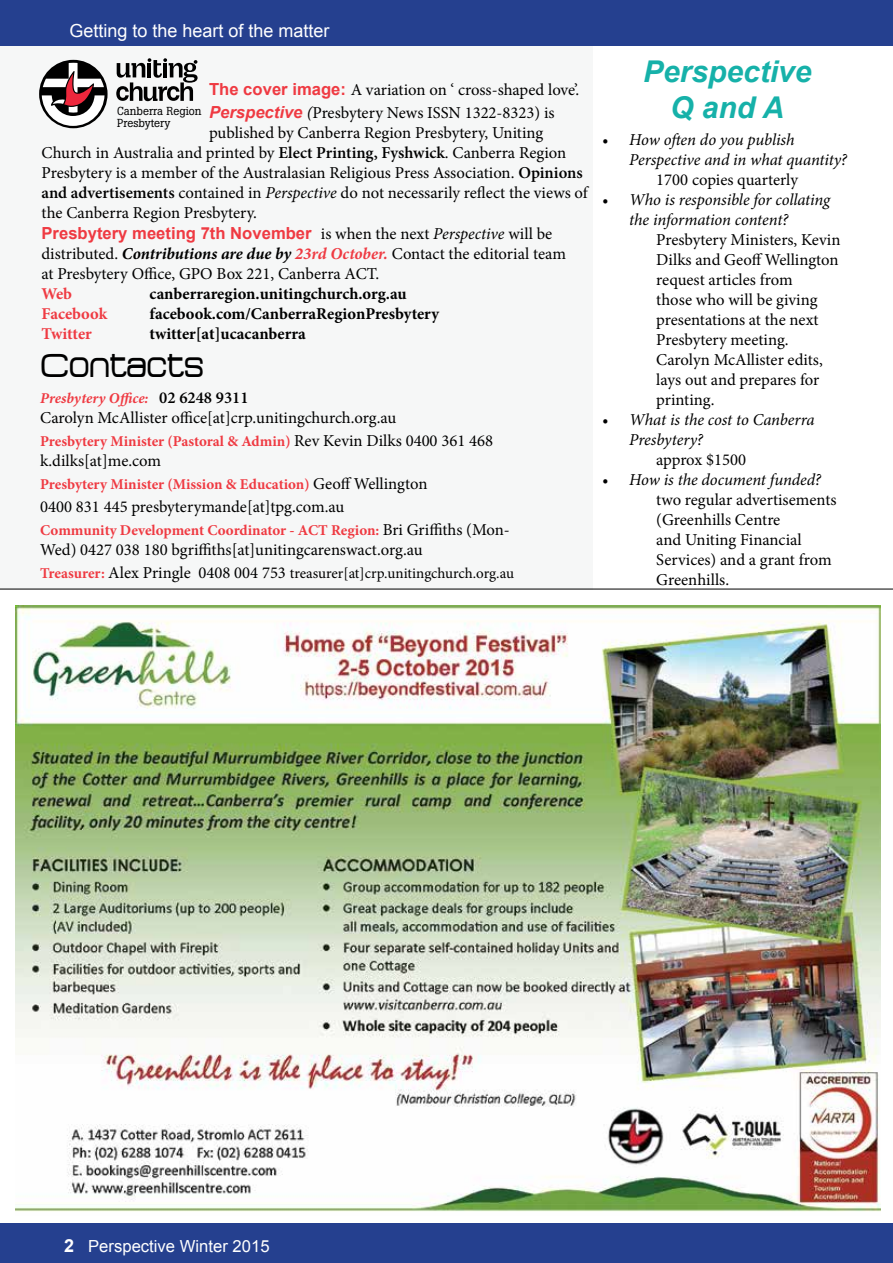
<style>
.page{position:relative;width:893px;height:1263px;background:#25408f}
.page>*{position:absolute;margin:0;border:0;box-sizing:border-box;transform-origin:0 0}
.t1{font:36px "Acens";color:#000}
.t2{font:italic 700 30px/36px "Arial";color:#16b1a9;text-align:center}
.t3{font:18px "Arial";color:#fff}
.t4{font:16.65px/20px "Minion Pro";color:#000}
.t5{font:italic 16.65px/20px "Minion Pro";letter-spacing:-.01em;color:#000}
.t6{font:700 16.65px "Arial";color:#ef3a42}
.t7{font:16.65px "Arial";color:#fff}
.t8{font:700 16.5px "Minion Pro";color:#000}
.t9{font:700 16.5px "Minion Pro";letter-spacing:-.005em;color:#ef3a42}
.t10{font:700 15px "Minion Pro";color:#ef3a42}
.t11{font:15px "Minion Pro";letter-spacing:-.005em;color:#000}
.t12{font:italic 700 15px "Minion Pro";color:#ef3a42}
.t13{font:11.55px/12.1px "Boton Std";color:#000}
.s1{font-family:"Arial";font-weight:700;color:#ef3a42}
.s2{font-family:"Arial";font-weight:700;font-style:italic;color:#ef3a42}
.s3{font-weight:500;font-style:italic}
.s4{font-weight:600}
.s5{font-style:italic}
.s6{font-family:"Minion Pro";font-weight:400;color:#000}
.s7{font-family:"Minion Pro";font-weight:400;font-style:italic;color:#000}
.s8{font-weight:700;font-style:italic}
.s9{font-weight:700;font-style:italic;color:#ef3a42}
.s10{font-weight:600;font-style:normal;font-size:16.65px;color:#000}
.s11{font-weight:400;font-size:16.65px;color:#000}
.s12{font-weight:700;color:#ef3a42}
.s13{font-size:16.65px}
.s14{font-weight:700;font-size:18px}
</style>
<div class="page">
<div style="left:0;top:46px;width:893px;height:1177px;background:#fff"></div>
<div style="left:0;top:46px;width:592px;height:543px;background:#f6f7f7"></div>
<svg style="left:39px;top:60px;width:69px;height:68px"></svg>
<svg style="left:42px;top:63px;width:63px;height:63px"></svg>
<svg style="left:116px;top:58px;width:82px;height:43px"></svg>
<hr style="left:0;top:589px;width:893px;height:1px;background:#000">
<img style="left:15px;top:605px;width:866px;height:607px">
<p class="t3" style="left:69px;top:19px;width:262px">Getting to the heart of the matter</p>
<p class="t4" style="left:209px;top:79px;width:372px;line-height:22.5px"><span class="s1">The cover image:</span> A variation on ‘ cross-shaped love’.<br><span class="s2">Perspective</span> <span class="s3">(</span>Presbytery News ISSN 1322-8323) is</p>
<p class="t4" style="left:42px;top:123px;width:548px;text-indent:168px">published by Canberra Region Presbytery, Uniting Church in Australia and printed by <span class="s4">Elect Printing, Fyshwick</span>. Canberra Region Presbytery is a member of the Australasian Religious Press Association. <span class="s4">Opinions and advertisements</span> contained in <span class="s5">Perspective</span> do not necessarily reflect the views of the Canberra Region Presbytery.</p>
<p class="t6" style="left:42px;top:222px;width:512px">Presbytery meeting 7th November <span class="s6">is when the next</span> <span class="s7">Perspective</span> <span class="s6">will be</span></p>
<p class="t4" style="left:42px;top:244px;width:526px">distributed. <span class="s8">Contributions are due by</span> <span class="s9">23rd October.</span> Contact the editorial team at Presbytery Office, GPO Box 221, Canberra ACT.</p>
<p class="t9" style="left:42px;top:282px;width:32px">Web</p>
<p class="t8" style="left:150px;top:282px;width:259px">canberraregion.unitingchurch.org.au</p>
<p class="t9" style="left:42px;top:302px;width:67px">Facebook</p>
<p class="t8" style="left:150px;top:302px;width:291px">facebook.com/CanberraRegionPresbytery</p>
<p class="t9" style="left:42px;top:322px;width:52px">Twitter</p>
<p class="t8" style="left:150px;top:322px;width:158px">twitter[at]ucacanberra</p>
<p class="t13" style="left:117px;top:105px;width:86px">Canberra Region<br>Presbytery</p>
<h1 class="t1" style="left:40px;top:347px;width:165px">Contacts</h1>
<p class="t12" style="left:40px;top:388px;width:210px">Presbytery Office: <span class="s10">02 6248 9311</span></p>
<p class="t4" style="left:40px;top:408px;width:358px">Carolyn McAllister office[at]crp.unitingchurch.org.au</p>
<p class="t10" style="left:40px;top:431px;width:454px">Presbytery Minister (Pastoral &amp; Admin) <span class="s11">Rev Kevin Dilks 0400 361 468</span></p>
<p class="t4" style="left:40px;top:451px;width:122px">k.dilks[at]me.com</p>
<p class="t10" style="left:40px;top:474px;width:389px">Presbytery Minister (Mission &amp; Education) <span class="s11">Geoff Wellington</span></p>
<p class="t4" style="left:40px;top:497px;width:306px">0400 831 445 presbyterymande[at]tpg.com.au</p>
<p class="t10" style="left:40px;top:520px;width:471px">Community Development Coordinator - ACT Region: <span class="s11">Bri Griffiths (Mon-</span></p>
<p class="t4" style="left:40px;top:540px;width:384px">Wed) 0427 038 180 bgriffiths[at]unitingcarenswact.org.au</p>
<p class="t11" style="left:40px;top:563px;width:475px"><span class="s12">Treasurer:</span> <span class="s13">Alex Pringle 0408 004 753</span> treasurer[at]crp.unitingchurch.org.au</p>
<h2 class="t2" style="left:643px;top:54px;width:170px">Perspective<br>Q and A</h2>
<p class="t5" style="left:629px;top:130px;width:219px;text-indent:-27px">• How often do you publish<br>Perspective and in what quantity?</p>
<p class="t4" style="left:656px;top:170px;width:143px">1700 copies quarterly</p>
<p class="t5" style="left:629px;top:190px;width:202px;text-indent:-27px">• Who is responsible for collating the information content?</p>
<p class="t4" style="left:656px;top:230px;width:186px">Presbytery Ministers, Kevin<br>Dilks and Geoff Wellington request articles from<br>those who will be giving presentations at the next<br>Presbytery meeting.<br>Carolyn McAllister edits, lays out and prepares for printing.</p>
<p class="t5" style="left:629px;top:410px;width:187px;text-indent:-27px">• What is the cost to Canberra<br>Presbytery?</p>
<p class="t4" style="left:656px;top:450px;width:91px">approx $1500</p>
<p class="t5" style="left:602px;top:470px;width:220px">• How is the document funded?</p>
<p class="t4" style="left:656px;top:490px;width:182px">two regular advertisements (Greenhills Centre<br>and Uniting Financial<br>Services) and a grant from<br>Greenhills.</p>
<p class="t7" style="left:64px;top:1235px;width:207px"><span class="s14">2</span> Perspective Winter 2015</p>
</div>
